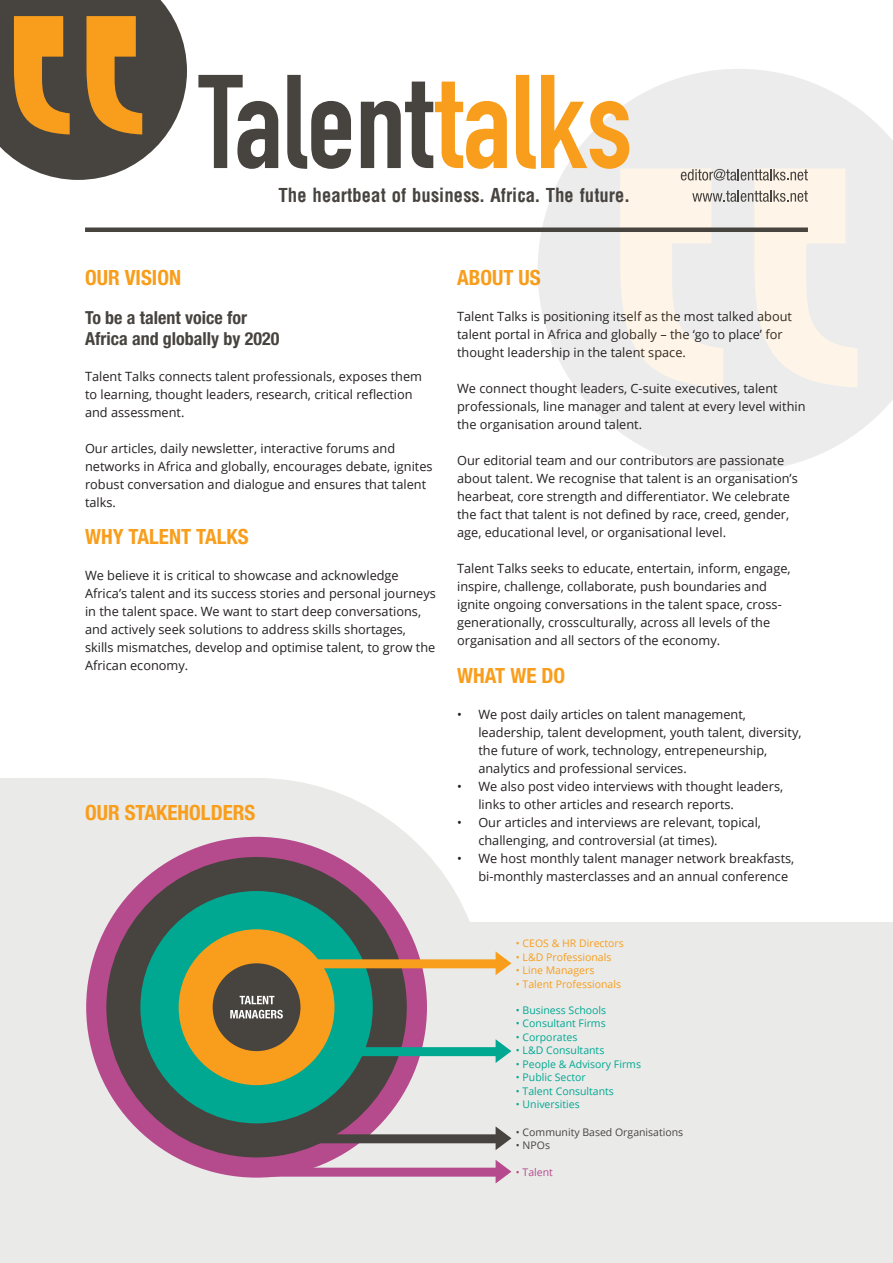
<style>
.page{position:relative;width:893px;height:1263px;background:#fff}
.page>*{position:absolute;margin:0;border:0;box-sizing:border-box;transform-origin:0 0}
.SubHeading{font:700 condensed 21px "Helvetica Neue LT Std";color:#f89e1c}
.t1{font:700 condensed 18.75px "Arena";color:#47433f}
.Body{font:700 condensed 18px/21px "Helvetica Neue LT Std";color:#47433f}
.Body-2{font:12.75px/18px "Open Sans";color:#231f20}
.Body-3{font:10.5px "Open Sans";color:#00a891}
.Body-4{font:10.5px "Open Sans";color:#f89e1c}
.Body-5{font:10.5px "Open Sans";color:#47433f}
.Body-6{font:10.5px "Open Sans";color:#b54a8c}
</style>
<div class="page">
<div style="left:0;top:922px;width:893px;height:341px;background:#eaeae9"></div>
<div style="left:0;top:778px;width:250px;height:341px;background:#eaeae9"></div>
<svg style="left:86px;top:778px;width:384px;height:400px"></svg>
<svg style="left:541px;top:69px;width:352px;height:402px;fill:#ececec"></svg>
<div style="left:85px;top:227px;width:723px;height:5px;background:#47433f"></div>
<svg style="left:0;top:0;width:187px;height:180px;background:#8a704c"></svg>
<div style="left:86px;top:837px;width:341px;height:340px;background:#b54a8c;border-radius:50%"></div>
<div style="left:106px;top:857px;width:301px;height:300px;background:#47433f;border-radius:50%"></div>
<div style="left:140px;top:891px;width:233px;height:232px;background:#00a891;border-radius:50%"></div>
<div style="left:179px;top:929px;width:155px;height:156px;background:#f89e1c;border-radius:50%"></div>
<div style="left:213px;top:963px;width:87px;height:88px;background:#47433f;border-radius:50%"></div>
<svg style="left:240px;top:996px;width:34px;height:8px"></svg>
<svg style="left:230px;top:1010px;width:53px;height:8px"></svg>
<svg style="left:310px;top:951px;width:201px;height:24px"></svg>
<svg style="left:358px;top:1039px;width:153px;height:24px"></svg>
<svg style="left:303px;top:1126px;width:208px;height:24px"></svg>
<svg style="left:257px;top:1160px;width:254px;height:23px"></svg>
<svg style="left:198px;top:75px;width:659px;height:312px"></svg>
<p class="t1" style="left:279px;top:183px;width:352px">The heartbeat of business. Africa. The future.</p>
<p class="SubHeading" style="left:85px;top:265px;width:98px">OUR VISION</p>
<p class="Body" style="left:85px;top:307px;width:196px">To be a talent voice for<br>Africa and globally by 2020</p>
<p class="Body-2" style="left:85px;top:367px;width:339px">Talent Talks connects talent professionals, exposes them to learning, thought leaders, research, critical reflection and assessment.</p>
<p class="Body-2" style="left:85px;top:439px;width:349px">Our articles, daily newsletter, interactive forums and networks in Africa and globally, encourages debate, ignites robust conversation and dialogue and ensures that talent talks.</p>
<p class="SubHeading" style="left:85px;top:524px;width:165px">WHY TALENT TALKS</p>
<p class="Body-2" style="left:85px;top:566px;width:352px">We believe it is critical to showcase and acknowledge Africa’s talent and its success stories and personal journeys in the talent space. We want to start deep conversations, and actively seek solutions to address skills shortages, skills mismatches, develop and optimise talent, to grow the African economy.</p>
<p class="SubHeading" style="left:85px;top:800px;width:172px">OUR STAKEHOLDERS</p>
<p class="SubHeading" style="left:457px;top:265px;width:85px">ABOUT US</p>
<p class="Body-2" style="left:457px;top:307px;width:336px">Talent Talks is positioning itself as the most talked about talent portal in Africa and globally – the ‘go to place’ for thought leadership in the talent space.</p>
<p class="Body-2" style="left:457px;top:379px;width:350px">We connect thought leaders, C-suite executives, talent professionals, line manager and talent at every level within the organisation around talent.</p>
<p class="Body-2" style="left:457px;top:451px;width:342px">Our editorial team and our contributors are passionate about talent. We recognise that talent is an organisation’s hearbeat, core strength and differentiator. We celebrate the fact that talent is not defined by race, creed, gender, age, educational level, or organisational level.</p>
<p class="Body-2" style="left:457px;top:559px;width:335px">Talent Talks seeks to educate, entertain, inform, engage, inspire, challenge, collaborate, push boundaries and ignite ongoing conversations in the talent space, cross&shy;generationally, crossculturally, across all levels of the organisation and all sectors of the economy.</p>
<p class="SubHeading" style="left:457px;top:662px;width:110px">WHAT WE DO</p>
<p class="Body-2" style="left:478px;top:705px;width:325px;text-indent:-21px">• We post daily articles on talent management, leadership, talent development, youth talent, diversity, the future of work, technology, entrepeneurship, analytics and professional services.</p>
<p class="Body-2" style="left:478px;top:777px;width:306px;text-indent:-21px">• We also post video interviews with thought leaders, links to other articles and research reports.</p>
<p class="Body-2" style="left:478px;top:813px;width:284px;text-indent:-21px">• Our articles and interviews are relevant, topical, challenging, and controversial (at times).</p>
<p class="Body-2" style="left:478px;top:849px;width:317px;text-indent:-21px">• We host monthly talent manager network breakfasts, bi-monthly masterclasses and an annual conference</p>
<p class="Body-4" style="left:516px;top:936px;width:109px">• CEOS &amp; HR Directors</p>
<p class="Body-4" style="left:516px;top:950px;width:97px">• L&amp;D Professionals</p>
<p class="Body-4" style="left:516px;top:963px;width:80px">• Line Managers</p>
<p class="Body-4" style="left:516px;top:977px;width:107px">• Talent Professionals</p>
<p class="Body-3" style="left:516px;top:1003px;width:92px">• Business Schools</p>
<p class="Body-3" style="left:516px;top:1016px;width:91px">• Consultant Firms</p>
<p class="Body-3" style="left:516px;top:1030px;width:63px">• Corporates</p>
<p class="Body-3" style="left:516px;top:1043px;width:90px">• L&amp;D Consultants</p>
<p class="Body-3" style="left:516px;top:1057px;width:127px">• People &amp; Advisory Firms</p>
<p class="Body-3" style="left:516px;top:1070px;width:71px">• Public Sector</p>
<p class="Body-3" style="left:516px;top:1084px;width:99px">• Talent Consultants</p>
<p class="Body-3" style="left:516px;top:1097px;width:65px">• Universities</p>
<p class="Body-5" style="left:516px;top:1124px;width:169px">• Community Based Organisations</p>
<p class="Body-5" style="left:516px;top:1138px;width:36px">• NPOs</p>
<p class="Body-6" style="left:516px;top:1164px;width:39px">• Talent</p>
</div>
